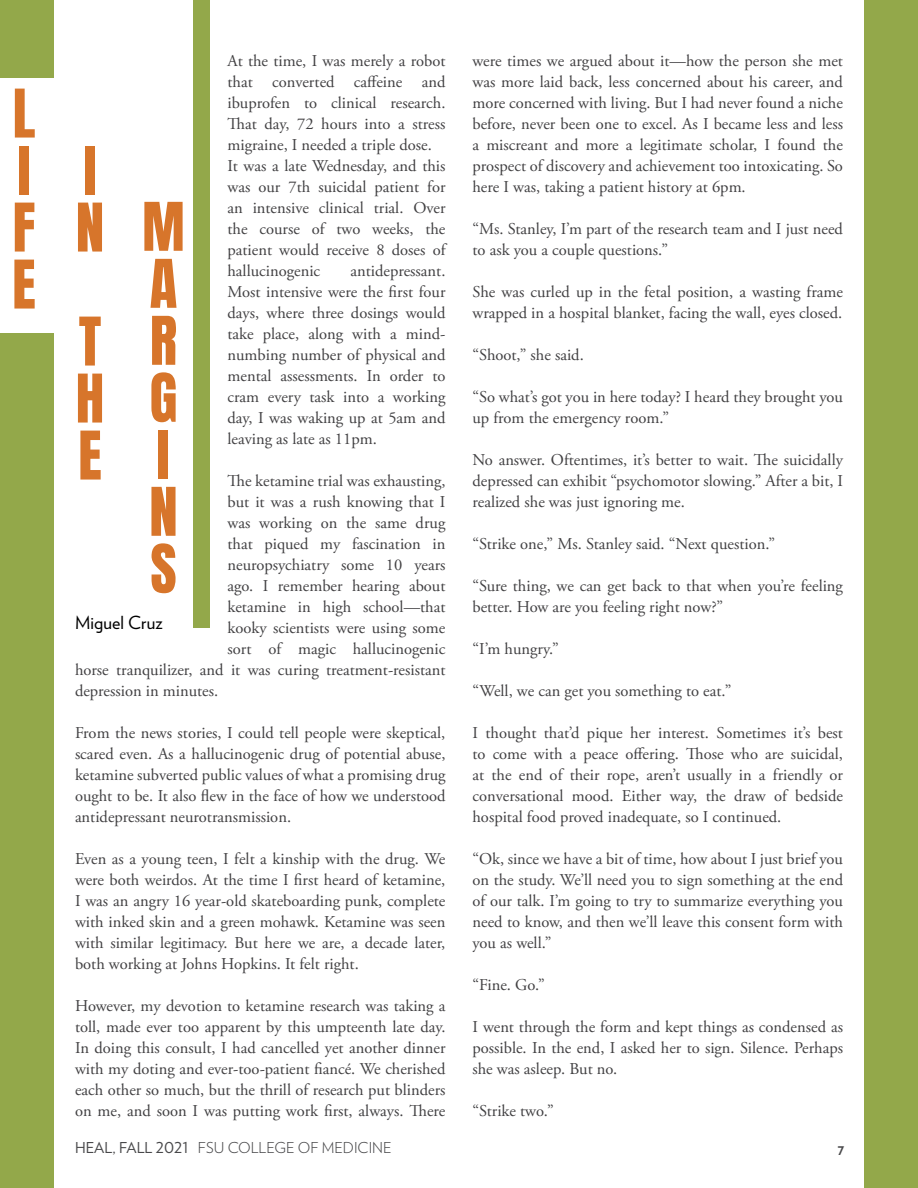
<style>
.page{position:relative;width:918px;height:1188px;background:#fff}
.page>*{position:absolute;margin:0;border:0;box-sizing:border-box;transform-origin:0 0}
.t1{font:57px "Anton";color:#d7752b}
.t2{font:18px "Verlag";letter-spacing:.005em;color:#000}
.Prose{font:16.5px/21px "Adobe Garamond Pro";color:#414042;text-align:justify}
.t3{font:300 15px "Verlag";color:#48484a}
.t4{font:700 15px "Verlag";color:#48484a}
.s1{font-weight:400}
</style>
<div class="page">
<div style="left:0;top:0;width:54px;height:78px;background:#93a84a"></div>
<div style="left:864px;top:0;width:54px;height:1188px;background:#93a84a"></div>
<div style="left:0;top:333px;width:54px;height:855px;background:#93a84a"></div>
<div style="left:194px;top:0;width:16px;height:627px;background:#93a84a"></div>
<p class="t1" style="left:13px;top:85px;width:24px">L</p>
<p class="t1" style="left:18px;top:142px;width:14px">I</p>
<p class="t1" style="left:13px;top:199px;width:24px">F</p>
<p class="t1" style="left:12px;top:256px;width:25px">E</p>
<p class="Prose" style="left:228px;top:51px;width:220px">At the time, I was merely a robot that converted caffeine and ibuprofen to clinical research.<br>That day, 72 hours into a stress migraine, I needed a triple dose.</p>
<p class="Prose" style="left:228px;top:156px;width:220px">It was a late Wednesday, and this was our 7th suicidal patient for an intensive clinical trial. Over the course of two weeks, the patient would receive 8 doses of hallucinogenic</p>
<p class="t1" style="left:84px;top:142px;width:14px">I</p>
<p class="t1" style="left:76px;top:199px;width:30px">N</p>
<p class="t1" style="left:142px;top:198px;width:44px">M</p>
<p class="t1" style="left:150px;top:255px;width:29px">A</p>
<p class="t1" style="left:150px;top:312px;width:29px">R</p>
<p class="t1" style="left:150px;top:369px;width:29px">G</p>
<p class="t1" style="left:157px;top:426px;width:14px">I</p>
<p class="t1" style="left:149px;top:483px;width:30px">N</p>
<p class="t1" style="left:150px;top:540px;width:28px">S</p>
<p class="Prose" style="left:228px;top:261px;width:220px;text-indent:123px">antidepressant.<br>Most intensive were the first four days, where three dosings would take place, along with a mind&shy;numbing number of physical and mental assessments. In order to cram every task into a working day, I was waking up at 5am and leaving as late as 11pm.</p>
<p class="Prose" style="left:228px;top:471px;width:219px">The ketamine trial was exhausting,</p>
<p class="Prose" style="left:228px;top:492px;width:220px">but it was a rush knowing that I</p>
<p class="Prose" style="left:228px;top:513px;width:219px">was working on the same drug</p>
<p class="Prose" style="left:228px;top:534px;width:219px">that piqued my fascination in</p>
<p class="Prose" style="left:228px;top:555px;width:219px">neuropsychiatry some 10 years</p>
<p class="Prose" style="left:228px;top:576px;width:219px">ago. I remember hearing about</p>
<p class="Prose" style="left:228px;top:597px;width:220px">ketamine in high school—that</p>
<p class="Prose" style="left:228px;top:618px;width:219px">kooky scientists were using some</p>
<p class="Prose" style="left:228px;top:639px;width:219px">sort of magic hallucinogenic</p>
<p class="Prose" style="left:75px;top:660px;width:372px">horse tranquilizer, and it was curing treatment-resistant</p>
<p class="Prose" style="left:75px;top:681px;width:145px">depression in minutes.</p>
<p class="Prose" style="left:75px;top:723px;width:372px">From the news stories, I could tell people were skeptical, scared even. As a hallucinogenic drug of potential abuse, ketamine subverted public values of what a promising drug ought to be. It also flew in the face of how we understood antidepressant neurotransmission.</p>
<p class="Prose" style="left:75px;top:849px;width:372px">Even as a young teen, I felt a kinship with the drug. We were both weirdos. At the time I first heard of ketamine, I was an angry 16 year-old skateboarding punk, complete with inked skin and a green mohawk. Ketamine was seen with similar legitimacy. But here we are, a decade later, both working at Johns Hopkins. It felt right.</p>
<p class="Prose" style="left:75px;top:996px;width:372px">However, my devotion to ketamine research was taking a toll, made ever too apparent by this umpteenth late day.<br>In doing this consult, I had cancelled yet another dinner with my doting and ever-too-patient fiancé. We cherished each other so much, but the thrill of research put blinders on me, and soon I was putting work first, always. There</p>
<p class="t1" style="left:79px;top:313px;width:24px">T</p>
<p class="t1" style="left:76px;top:370px;width:30px">H</p>
<p class="t1" style="left:78px;top:427px;width:25px">E</p>
<p class="t2" style="left:75px;top:609px;width:89px">Miguel Cruz</p>
<p class="Prose" style="left:472px;top:51px;width:372px">were times we argued about it—how the person she met was more laid back, less concerned about his career, and more concerned with living. But I had never found a niche before, never been one to excel. As I became less and less a miscreant and more a legitimate scholar, I found the prospect of discovery and achievement too intoxicating. So here I was, taking a patient history at 6pm.</p>
<p class="Prose" style="left:472px;top:219px;width:372px">“Ms. Stanley, I’m part of the research team and I just need to ask you a couple questions.”</p>
<p class="Prose" style="left:472px;top:282px;width:372px">She was curled up in the fetal position, a wasting frame wrapped in a hospital blanket, facing the wall, eyes closed.</p>
<p class="Prose" style="left:472px;top:345px;width:113px">“Shoot,” she said.</p>
<p class="Prose" style="left:472px;top:387px;width:372px">“So what’s got you in here today? I heard they brought you up from the emergency room.”</p>
<p class="Prose" style="left:472px;top:450px;width:372px">No answer. Oftentimes, it’s better to wait. The suicidally depressed can exhibit “psychomotor slowing.” After a bit, I realized she was just ignoring me.</p>
<p class="Prose" style="left:472px;top:534px;width:304px">“Strike one,” Ms. Stanley said. “Next question.”</p>
<p class="Prose" style="left:472px;top:576px;width:372px">“Sure thing, we can get back to that when you’re feeling better. How are you feeling right now?”</p>
<p class="Prose" style="left:472px;top:639px;width:88px">“I’m hungry.”</p>
<p class="Prose" style="left:472px;top:681px;width:260px">“Well, we can get you something to eat.”</p>
<p class="Prose" style="left:472px;top:723px;width:372px">I thought that’d pique her interest. Sometimes it’s best to come with a peace offering. Those who are suicidal, at the end of their rope, aren’t usually in a friendly or conversational mood. Either way, the draw of bedside hospital food proved inadequate, so I continued.</p>
<p class="Prose" style="left:472px;top:849px;width:372px">“Ok, since we have a bit of time, how about I just brief you on the study. We’ll need you to sign something at the end of our talk. I’m going to try to summarize everything you need to know, and then we’ll leave this consent form with you as well.”</p>
<p class="Prose" style="left:472px;top:975px;width:74px">“Fine. Go.”</p>
<p class="Prose" style="left:472px;top:1017px;width:372px">I went through the form and kept things as condensed as possible. In the end, I asked her to sign. Silence. Perhaps she was asleep. But no.</p>
<p class="Prose" style="left:472px;top:1101px;width:83px">“Strike two.”</p>
<p class="t3" style="left:75px;top:1137px;width:318px"><span class="s1">HEAL, FALL 2021</span> FSU COLLEGE OF MEDICINE</p>
<p class="t4" style="left:838px;top:1137px;width:8px">7</p>
</div>
